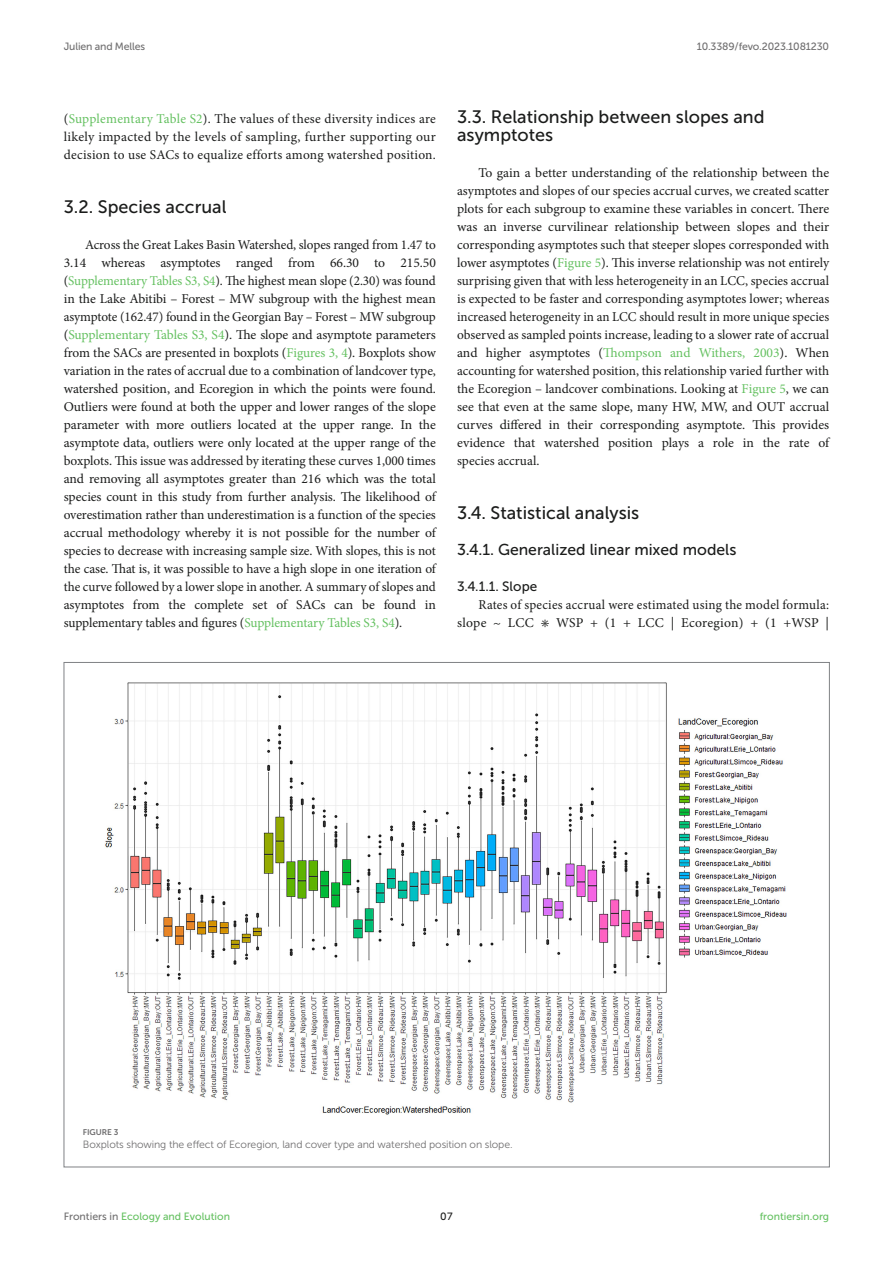
<style>
.page{position:relative;width:893px;height:1263px;background:#fff}
.page>*{position:absolute;margin:0;border:0;box-sizing:border-box;transform-origin:0 0}
.HEAD_2{font:18px/18px "Museo Sans 500";color:#1b1c1b}
.HEAD_3_after_HEAD_2{font:15.75px "Museo Sans 500";color:#1b1c1b}
.TEXT_FLUSH{font:13.5px/18px "Minion Pro";letter-spacing:.01em;color:#1b1c1b;text-align:justify}
.HEAD_4_after_HEAD_3{font:13.5px "Museo Sans 500";color:#1b1c1b}
.FIG_LEG{font:10.5px "Museo Sans 300";letter-spacing:-.01em;color:#706f70}
.t1{font:10.5px "Museo Sans 500";color:#65c161}
.t2{font:10.5px "Museo Sans 500";letter-spacing:-.015em;color:#706f70}
.t3{font:10.5px "Museo Sans 500";color:#1b1c1b}
.FIG_HD{font:8.25px "Museo Sans 700";letter-spacing:-.01em;color:#706f70}
.s1{color:#65c161}
.s2{color:#706f70}
</style>
<div class="page">
<img style="left:105px;top:682px;width:682px;height:433px">
<p class="t2" style="left:64px;top:41px;width:83px">Julien and Melles</p>
<p class="t2" style="left:697px;top:41px;width:134px">10.3389/fevo.2023.1081230</p>
<p class="TEXT_FLUSH" style="left:64px;top:110px;width:374px">(<span class="s1">Supplementary Table S2</span>). The values of these diversity indices are likely impacted by the levels of sampling, further supporting our decision to use SACs to equalize efforts among watershed position.</p>
<p class="HEAD_2" style="left:64px;top:198px;width:164px">3.2. Species accrual</p>
<p class="TEXT_FLUSH" style="left:64px;top:236px;width:374px;text-indent:21px">Across the Great Lakes Basin Watershed, slopes ranged from 1.47 to 3.14 whereas asymptotes ranged from 66.30 to 215.50 (<span class="s1">Supplementary Tables S3, S4</span>). The highest mean slope (2.30) was found in the Lake Abitibi – Forest – MW subgroup with the highest mean asymptote (162.47) found in the Georgian Bay – Forest – MW subgroup (<span class="s1">Supplementary Tables S3, S4</span>). The slope and asymptote parameters from the SACs are presented in boxplots (<span class="s1">Figures 3, 4</span>). Boxplots show variation in the rates of accrual due to a combination of landcover type, watershed position, and Ecoregion in which the points were found.<br>Outliers were found at both the upper and lower ranges of the slope parameter with more outliers located at the upper range. In the asymptote data, outliers were only located at the upper range of the boxplots. This issue was addressed by iterating these curves 1,000 times and removing all asymptotes greater than 216 which was the total species count in this study from further analysis. The likelihood of overestimation rather than underestimation is a function of the species accrual methodology whereby it is not possible for the number of species to decrease with increasing sample size. With slopes, this is not the case. That is, it was possible to have a high slope in one iteration of the curve followed by a lower slope in another. A summary of slopes and asymptotes from the complete set of SACs can be found in supplementary tables and figures (<span class="s1">Supplementary Tables S3, S4</span>).</p>
<p class="HEAD_2" style="left:457px;top:108px;width:309px">3.3. Relationship between slopes and asymptotes</p>
<p class="TEXT_FLUSH" style="left:457px;top:164px;width:374px;text-indent:21px">To gain a better understanding of the relationship between the asymptotes and slopes of our species accrual curves, we created scatter plots for each subgroup to examine these variables in concert. There was an inverse curvilinear relationship between slopes and their corresponding asymptotes such that steeper slopes corresponded with lower asymptotes (<span class="s1">Figure 5</span>). This inverse relationship was not entirely surprising given that with less heterogeneity in an LCC, species accrual is expected to be faster and corresponding asymptotes lower; whereas increased heterogeneity in an LCC should result in more unique species observed as sampled points increase, leading to a slower rate of accrual and higher asymptotes (<span class="s1">Thompson and Withers, 2003</span>). When accounting for watershed position, this relationship varied further with the Ecoregion – landcover combinations. Looking at <span class="s1">Figure 5</span>, we can see that even at the same slope, many HW, MW, and OUT accrual curves differed in their corresponding asymptote. This provides evidence that watershed position plays a role in the rate of species accrual.</p>
<p class="HEAD_2" style="left:457px;top:504px;width:184px">3.4. Statistical analysis</p>
<p class="HEAD_3_after_HEAD_2" style="left:457px;top:541px;width:281px">3.4.1. Generalized linear mixed models</p>
<p class="HEAD_4_after_HEAD_3" style="left:457px;top:579px;width:82px">3.4.1.1. Slope</p>
<p class="TEXT_FLUSH" style="left:457px;top:596px;width:374px;text-align:right">Rates of species accrual were estimated using the model formula: slope ~ LCC ✳ WSP + (1 + LCC | Ecoregion) + (1 +WSP |</p>
<p class="FIG_HD" style="left:83px;top:1127px;width:37px">FIGURE 3</p>
<p class="FIG_LEG" style="left:83px;top:1139px;width:431px">Boxplots showing the effect of Ecoregion, land cover type and watershed position on slope.</p>
<p class="t1" style="left:64px;top:1211px;width:168px"><span class="s2">Frontiers in</span> Ecology and Evolution</p>
<p class="t3" style="left:440px;top:1211px;width:14px">07</p>
<p class="t1" style="left:760px;top:1211px;width:71px">frontiersin.org</p>
</div>
